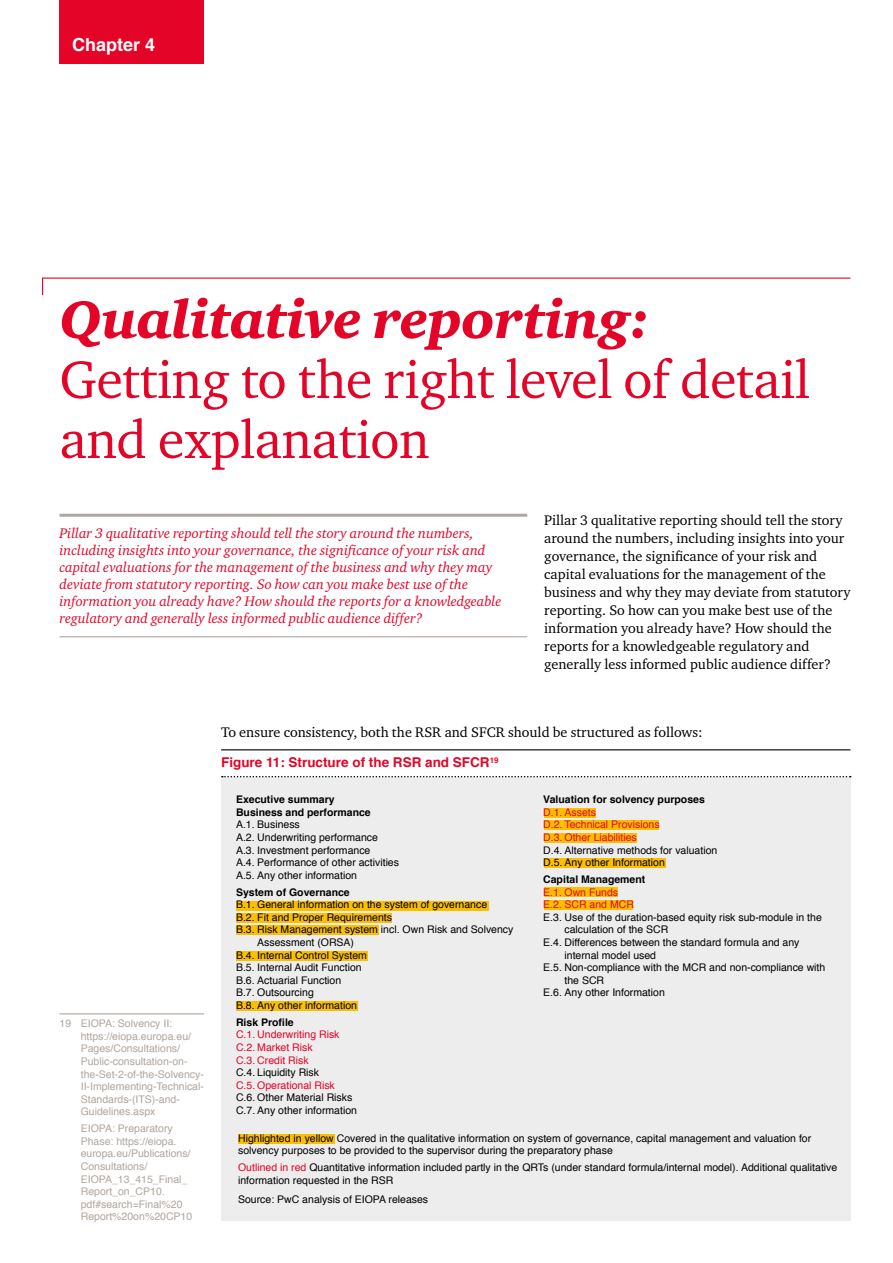
<style>
.page{position:relative;width:893px;height:1263px;background:#fff}
.page>*{position:absolute;margin:0;border:0;box-sizing:border-box;transform-origin:0 0}
.t1{font:54px/60px "Charter ITC";letter-spacing:-.01em;color:#e40428}
.t2{font:54px "Charter ITC Blac Ital";letter-spacing:-.01em;color:#e40428}
.t3{font:700 18px "Helvetica";color:#fff}
.t4{font:14.25px/18px "Charter ITC";color:#000}
.t5{font:italic 14.25px/17.1px "Charter ITC";color:#e40428}
.t6{font:700 13.5px "Helvetica";color:#e40428}
.t7{font:10.5px/12.6px "Helvetica";color:#000}
.t8{font:10.5px/12.6px "Helvetica";color:#b0a69d}
.t9{font:10.5px/12.6px "Helvetica";color:#e40428}
.t10{font:700 10.5px/12.6px "Helvetica";color:#000}
.s1{color:#e40428}
</style>
<div class="page">
<svg style="left:42px;top:277px;width:809px;height:19px"></svg>
<hr style="left:60px;top:514px;width:467px;height:3px;background:#b0a69d">
<hr style="left:60px;top:636px;width:467px;height:1px;background:#b0a69d">
<div style="left:60px;top:0;width:144px;height:64px;background:#e40428"></div>
<hr style="left:60px;top:1013px;width:144px;height:1px;background:#b0a69d">
<div style="left:221px;top:777px;width:629px;height:443px;background:#ededed"></div>
<hr style="left:221px;top:749px;width:629px;height:1px;background:#000">
<svg style="left:222px;top:776px;width:629px;height:1px"></svg>
<div style="left:236px;top:901px;width:253px;height:10px;background:#fcbf00"></div>
<div style="left:544px;top:808px;width:52px;height:10px;background:#fcbf00"></div>
<div style="left:544px;top:820px;width:115px;height:10px;background:#fcbf00"></div>
<div style="left:544px;top:833px;width:93px;height:9px;background:#fcbf00"></div>
<div style="left:544px;top:858px;width:121px;height:10px;background:#fcbf00"></div>
<div style="left:544px;top:887px;width:74px;height:10px;background:#fcbf00"></div>
<div style="left:544px;top:900px;width:89px;height:10px;background:#fcbf00"></div>
<div style="left:236px;top:913px;width:156px;height:10px;background:#fcbf00"></div>
<div style="left:236px;top:925px;width:142px;height:10px;background:#fcbf00"></div>
<div style="left:236px;top:951px;width:131px;height:10px;background:#fcbf00"></div>
<div style="left:239px;top:1134px;width:96px;height:10px;background:#fcbf00"></div>
<div style="left:236px;top:1001px;width:122px;height:10px;background:#fcbf00"></div>
<h2 class="t3" style="left:72px;top:30px;width:85px">Chapter 4</h2>
<h1 class="t2" style="left:60px;top:286px;width:592px">Qualitative reporting:</h1>
<h1 class="t1" style="left:60px;top:349px;width:752px">Getting to the right level of detail and explanation</h1>
<p class="t5" style="left:60px;top:524px;width:443px">Pillar 3 qualitative reporting should tell the story around the numbers, including insights into your governance, the significance of your risk and capital evaluations for the management of the business and why they may deviate from statutory reporting. So how can you make best use of the information you already have? How should the reports for a knowledgeable regulatory and generally less informed public audience differ?</p>
<p class="t4" style="left:544px;top:511px;width:308px">Pillar 3 qualitative reporting should tell the story around the numbers, including insights into your governance, the significance of your risk and capital evaluations for the management of the business and why they may deviate from statutory reporting. So how can you make best use of the information you already have? How should the reports for a knowledgeable regulatory and generally less informed public audience differ?</p>
<p class="t8" style="left:81px;top:1017px;width:125px;text-indent:-21px">19 EIOPA: Solvency II: https://eiopa.europa.eu/<br>Pages/Consultations/<br>Public-consultation-on&shy;the-Set-2-of-the-Solvency-<br>II-Implementing-Technical-<br>Standards-(ITS)-and-<br>Guidelines.aspx</p>
<p class="t8" style="left:81px;top:1122px;width:113px">EIOPA: Preparatory<br>Phase: https://eiopa. europa.eu/Publications/<br>Consultations/<br>EIOPA_13_415_Final_<br>Report_on_CP10. pdf#search=Final%20<br>Report%20on%20CP10</p>
<h3 class="t4" style="left:221px;top:722px;width:483px">To ensure consistency, both the RSR and SFCR should be structured as follows:</h3>
<p class="t6" style="left:221px;top:752px;width:279px">Figure 11: Structure of the RSR and SFCR<sup>19</sup></p>
<p class="t10" style="left:236px;top:793px;width:136px">Executive summary<br>Business and performance</p>
<p class="t7" style="left:236px;top:819px;width:165px">A.1. Business<br>A.2. Underwriting performance<br>A.3. Investment performance<br>A.4. Performance of other activities<br>A.5. Any other information</p>
<p class="t10" style="left:236px;top:886px;width:115px">System of Governance</p>
<p class="t7" style="left:236px;top:898px;width:253px">B.1. General information on the system of governance</p>
<p class="t7" style="left:236px;top:911px;width:158px">B.2. Fit and Proper Requirements</p>
<p class="t7" style="left:236px;top:924px;width:279px">B.3. Risk Management system incl. Own Risk and Solvency</p>
<p class="t7" style="left:257px;top:936px;width:98px">Assessment (ORSA)</p>
<p class="t7" style="left:236px;top:949px;width:132px">B.4. Internal Control System</p>
<p class="t7" style="left:236px;top:961px;width:127px">B.5. Internal Audit Function</p>
<p class="t7" style="left:236px;top:974px;width:107px">B.6. Actuarial Function</p>
<p class="t7" style="left:236px;top:987px;width:79px">B.7. Outsourcing</p>
<p class="t7" style="left:236px;top:999px;width:123px">B.8. Any other information</p>
<p class="t10" style="left:236px;top:1016px;width:59px">Risk Profile</p>
<p class="t9" style="left:236px;top:1029px;width:105px">C.1. Underwriting Risk<br>C.2. Market Risk<br>C.3. Credit Risk</p>
<p class="t7" style="left:236px;top:1066px;width:85px">C.4. Liquidity Risk</p>
<p class="t9" style="left:236px;top:1079px;width:100px">C.5. Operational Risk</p>
<p class="t7" style="left:236px;top:1092px;width:123px">C.6. Other Material Risks<br>C.7. Any other information</p>
<p class="t10" style="left:543px;top:793px;width:163px">Valuation for solvency purposes</p>
<p class="t9" style="left:543px;top:806px;width:118px">D.1. Assets<br>D.2. Technical Provisions<br>D.3. Other Liabilities</p>
<p class="t7" style="left:543px;top:844px;width:176px">D.4. Alternative methods for valuation<br>D.5. Any other Information</p>
<p class="t10" style="left:543px;top:873px;width:104px">Capital Management</p>
<p class="t9" style="left:543px;top:886px;width:92px">E.1. Own Funds<br>E.2. SCR and MCR</p>
<p class="t7" style="left:543px;top:911px;width:280px">E.3. Use of the duration-based equity risk sub-module in the</p>
<p class="t7" style="left:564px;top:924px;width:105px">calculation of the SCR</p>
<p class="t7" style="left:543px;top:936px;width:258px">E.4. Differences between the standard formula and any</p>
<p class="t7" style="left:564px;top:949px;width:93px">internal model used</p>
<p class="t7" style="left:543px;top:961px;width:284px">E.5. Non-compliance with the MCR and non-compliance with</p>
<p class="t7" style="left:564px;top:974px;width:41px">the SCR</p>
<p class="t7" style="left:543px;top:987px;width:123px">E.6. Any other Information</p>
<p class="t7" style="left:238px;top:1132px;width:575px">Highlighted in yellow Covered in the qualitative information on system of governance, capital management and valuation for solvency purposes to be provided to the supervisor during the preparatory phase</p>
<p class="t7" style="left:238px;top:1161px;width:601px"><span class="s1">Outlined in red</span> Quantitative information included partly in the QRTs (under standard formula/internal model). Additional qualitative information requested in the RSR</p>
<p class="t7" style="left:238px;top:1194px;width:192px">Source: PwC analysis of EIOPA releases</p>
</div>
